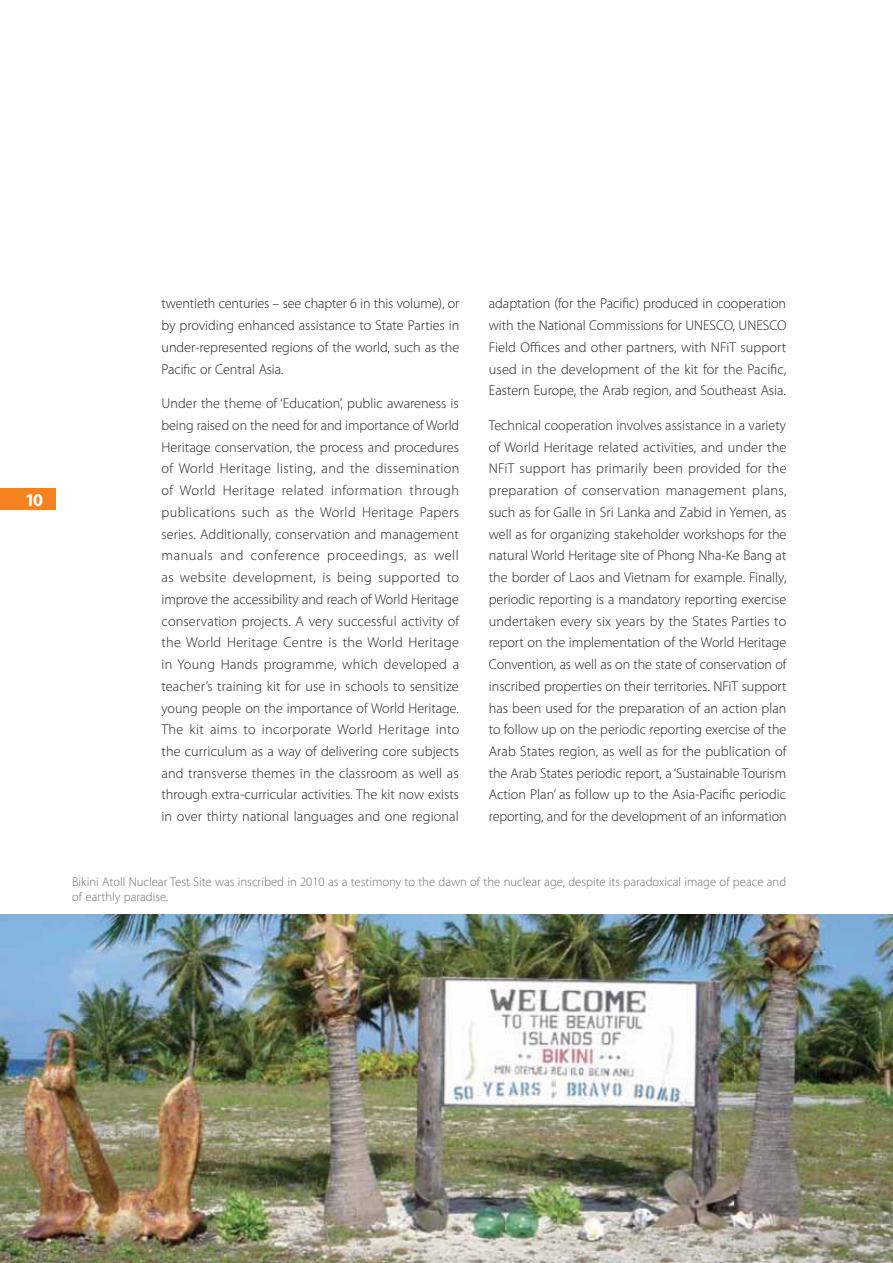
<style>
.page{position:relative;width:893px;height:1263px;background:#fff}
.page>*{position:absolute;margin:0;border:0;box-sizing:border-box;transform-origin:0 0}
.t1{font:700 18px "Myriad Pro";color:#fff}
.t2{font:300 14.25px/21.8px "Myriad Pro";color:#201d1d;text-align:justify}
.t3{font:300 12.75px/15px "Myriad Pro";color:#6d6e71}
</style>
<div class="page">
<img style="left:0;top:914px;width:893px;height:349px">
<div style="left:0;top:488px;width:55px;height:22px;background:#f5821f"></div>
<p class="t1" style="left:25px;top:489px;width:20px">10</p>
<p class="t2" style="left:162px;top:294px;width:299px">twentieth centuries – see chapter 6 in this volume), or by providing enhanced assistance to State Parties in under-represented regions of the world, such as the Pacific or Central Asia.</p>
<p class="t2" style="left:162px;top:393px;width:299px">Under the theme of ‘Education’, public awareness is being raised on the need for and importance of World Heritage conservation, the process and procedures of World Heritage listing, and the dissemination of World Heritage related information through publications such as the World Heritage Papers series. Additionally, conservation and management manuals and conference proceedings, as well as website development, is being supported to improve the accessibility and reach of World Heritage conservation projects. A very successful activity of the World Heritage Centre is the World Heritage in Young Hands programme, which developed a teacher’s training kit for use in schools to sensitize young people on the importance of World Heritage.<br>The kit aims to incorporate World Heritage into the curriculum as a way of delivering core subjects and transverse themes in the classroom as well as through extra-curricular activities. The kit now exists in over thirty national languages and one regional</p>
<p class="t2" style="left:489px;top:294px;width:299px">adaptation (for the Pacific) produced in cooperation with the National Commissions for UNESCO, UNESCO Field Offices and other partners, with NFiT support used in the development of the kit for the Pacific, Eastern Europe, the Arab region, and Southeast Asia.</p>
<p class="t2" style="left:489px;top:415px;width:299px">Technical cooperation involves assistance in a variety of World Heritage related activities, and under the NFiT support has primarily been provided for the preparation of conservation management plans, such as for Galle in Sri Lanka and Zabid in Yemen, as well as for organizing stakeholder workshops for the natural World Heritage site of Phong Nha-Ke Bang at the border of Laos and Vietnam for example. Finally, periodic reporting is a mandatory reporting exercise undertaken every six years by the States Parties to report on the implementation of the World Heritage Convention, as well as on the state of conservation of inscribed properties on their territories. NFiT support has been used for the preparation of an action plan to follow up on the periodic reporting exercise of the Arab States region, as well as for the publication of the Arab States periodic report, a ‘Sustainable Tourism Action Plan’ as follow up to the Asia-Pacific periodic reporting, and for the development of an information</p>
<p class="t3" style="left:72px;top:875px;width:715px">Bikini Atoll Nuclear Test Site was inscribed in 2010 as a testimony to the dawn of the nuclear age, despite its paradoxical image of peace and of earthly paradise.</p>
</div>
